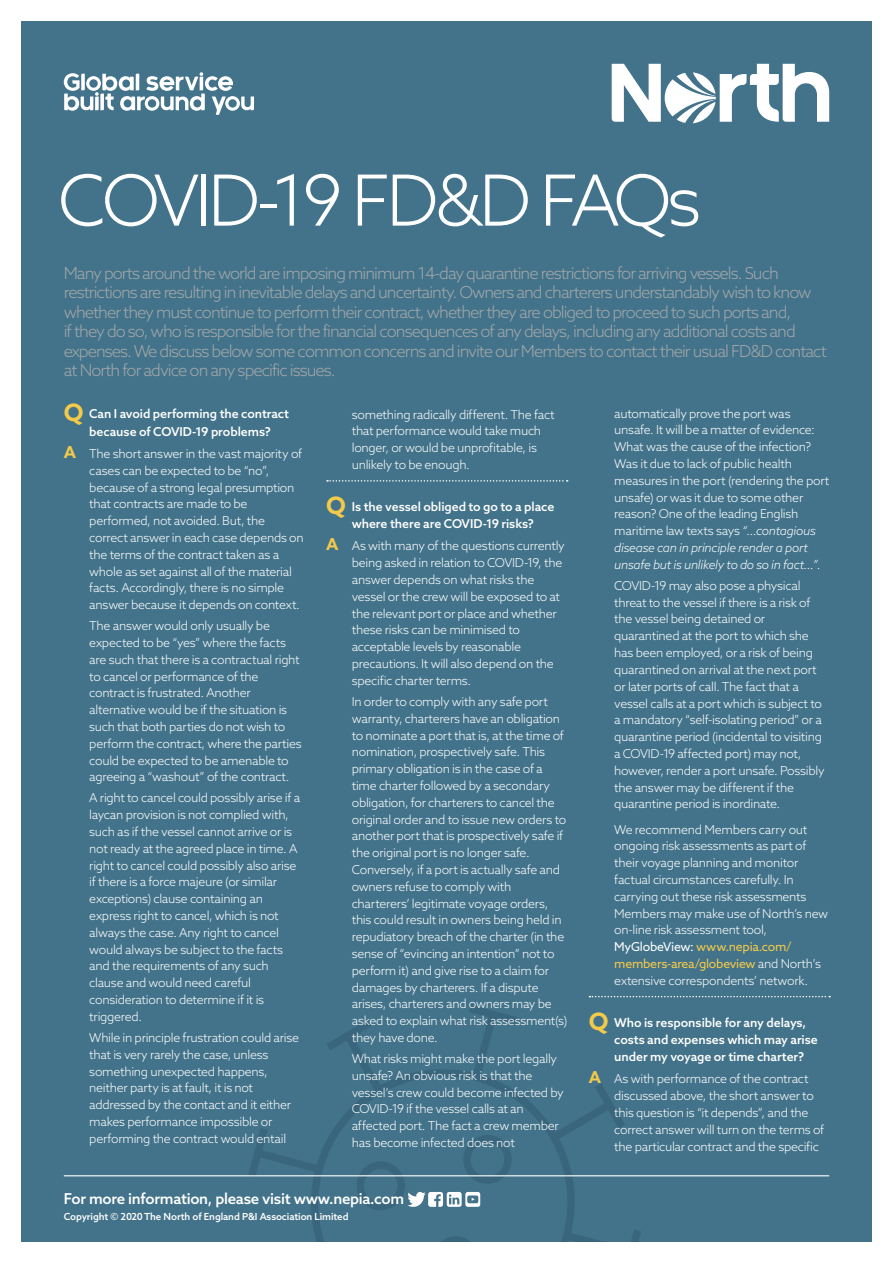
<style>
.page{position:relative;width:893px;height:1263px;background:#fff}
.page>*{position:absolute;margin:0;border:0;box-sizing:border-box;transform-origin:0 0}
.NORTH_-_Title{font:300 70.5px "Azo Sans";letter-spacing:-.06em;color:#fff}
.NORTH_-_Title-2{font:300 16.5px/19.5px "Azo Sans";letter-spacing:-.06em;color:#a3a7a9}
.NORTH_-_Footer{font:500 15px "Azo Sans";letter-spacing:-.02em;color:#fff}
.NORTH_-_Q_A_-_Answer{font:300 12.3px/16.8px "Azo Sans";letter-spacing:-.02em;color:#fff}
.NORTH_-_Q_A_-_Questi{font:500 12.3px/17px "Azo Sans";letter-spacing:-.005em;color:#fff;text-align:center}
.NORTH_-_Footer-2{font:500 9.75px "Azo Sans";letter-spacing:-.01em;color:#fff}
.s1{font-weight:700;font-size:24px;color:#f3ca4a}
.s2{font-weight:700;font-size:16.5px;color:#f3ca4a}
.s3{font-style:italic}
.s4{font-weight:400}
.s5{font-weight:400;color:#f3ca4a}
</style>
<div class="page">
<div style="left:21px;top:21px;width:851px;height:1221px;background:#43738a"></div>
<svg style="left:243px;top:1005px;width:404px;height:237px"></svg>
<svg style="left:612px;top:64px;width:217px;height:59px"></svg>
<hr style="left:64px;top:1175px;width:765px;height:1px;background:#fff">
<svg style="left:407px;top:1192px;width:73px;height:15px"></svg>
<svg style="left:64px;top:72px;width:190px;height:43px"></svg>
<svg style="left:327px;top:480px;width:241px;height:2px"></svg>
<svg style="left:589px;top:996px;width:241px;height:1px"></svg>
<p class="NORTH_-_Title" style="left:58px;top:155px;width:645px">COVID-19 FD&amp;D FAQs</p>
<p class="NORTH_-_Title-2" style="left:64px;top:263px;width:765px">Many ports around the world are imposing minimum 14-day quarantine restrictions for arriving vessels. Such restrictions are resulting in inevitable delays and uncertainty. Owners and charterers understandably wish to know whether they must continue to perform their contract, whether they are obliged to proceed to such ports and,<br>if they do so, who is responsible for the financial consequences of any delays, including any additional costs and expenses. We discuss below some common concerns and invite our Members to contact their usual FD&amp;D contact at North for advice on any specific issues.</p>
<p class="NORTH_-_Q_A_-_Answer" style="left:352px;top:406px;width:205px">something radically different. The fact that performance would take much longer, or would be unprofitable, is unlikely to be enough.</p>
<p class="NORTH_-_Q_A_-_Questi" style="left:326px;top:498px;width:230px"><span class="s1">Q</span> Is the vessel obliged to go to a place where there are COVID-19 risks?</p>
<p class="NORTH_-_Q_A_-_Answer" style="left:352px;top:537px;width:215px;text-indent:-26px"><span class="s2">A</span> As with many of the questions currently being asked in relation to COVID-19, the answer depends on what risks the vessel or the crew will be exposed to at the relevant port or place and whether these risks can be minimised to acceptable levels by reasonable precautions. It will also depend on the specific charter terms.</p>
<p class="NORTH_-_Q_A_-_Answer" style="left:352px;top:693px;width:217px">In order to comply with any safe port warranty, charterers have an obligation to nominate a port that is, at the time of nomination, prospectively safe. This primary obligation is in the case of a time charter followed by a secondary obligation, for charterers to cancel the original order and to issue new orders to another port that is prospectively safe if the original port is no longer safe.<br>Conversely, if a port is actually safe and owners refuse to comply with charterers’ legitimate voyage orders, this could result in owners being held in repudiatory breach of the charter (in the sense of “evincing an intention” not to perform it) and give rise to a claim for damages by charterers. If a dispute arises, charterers and owners may be asked to explain what risk assessment(s) they have done.</p>
<p class="NORTH_-_Q_A_-_Answer" style="left:352px;top:1050px;width:214px">What risks might make the port legally unsafe? An obvious risk is that the vessel’s crew could become infected by COVID-19 if the vessel calls at an affected port. The fact a crew member has become infected does not</p>
<p class="NORTH_-_Q_A_-_Questi" style="left:64px;top:404px;width:227px;line-height:18px"><span class="s1">Q</span> Can I avoid performing the contract because of COVID-19 problems?</p>
<p class="NORTH_-_Q_A_-_Answer" style="left:89px;top:445px;width:216px;text-indent:-26px"><span class="s2">A</span> The short answer in the vast majority of cases can be expected to be “no”, because of a strong legal presumption that contracts are made to be performed, not avoided. But, the correct answer in each case depends on the terms of the contract taken as a whole as set against all of the material facts. Accordingly, there is no simple answer because it depends on context.</p>
<p class="NORTH_-_Q_A_-_Answer" style="left:89px;top:617px;width:214px">The answer would only usually be expected to be “yes” where the facts are such that there is a contractual right to cancel or performance of the contract is frustrated. Another alternative would be if the situation is such that both parties do not wish to perform the contract, where the parties could be expected to be amenable to agreeing a “washout” of the contract.</p>
<p class="NORTH_-_Q_A_-_Answer" style="left:89px;top:789px;width:212px">A right to cancel could possibly arise if a laycan provision is not complied with, such as if the vessel cannot arrive or is not ready at the agreed place in time. A right to cancel could possibly also arise if there is a force majeure (or similar exceptions) clause containing an express right to cancel, which is not always the case. Any right to cancel would always be subject to the facts and the requirements of any such clause and would need careful consideration to determine if it is triggered.</p>
<p class="NORTH_-_Q_A_-_Answer" style="left:89px;top:1029px;width:211px">While in principle frustration could arise that is very rarely the case, unless something unexpected happens, neither party is at fault, it is not addressed by the contact and it either makes performance impossible or performing the contract would entail</p>
<p class="NORTH_-_Q_A_-_Answer" style="left:614px;top:405px;width:217px">automatically prove the port was unsafe. It will be a matter of evidence:<br>What was the cause of the infection?<br>Was it due to lack of public health measures in the port (rendering the port unsafe) or was it due to some other reason? One of the leading English maritime law texts says <span class="s3">“…contagious disease can in principle render a port unsafe but is unlikely to do so in fact…”</span>.</p>
<p class="NORTH_-_Q_A_-_Answer" style="left:614px;top:577px;width:212px">COVID-19 may also pose a physical threat to the vessel if there is a risk of the vessel being detained or quarantined at the port to which she has been employed, or a risk of being quarantined on arrival at the next port or later ports of call. The fact that a vessel calls at a port which is subject to a mandatory “self-isolating period” or a quarantine period (incidental to visiting a COVID-19 affected port) may not, however, render a port unsafe. Possibly the answer may be different if the quarantine period is inordinate.</p>
<p class="NORTH_-_Q_A_-_Answer" style="left:614px;top:821px;width:216px">We recommend Members carry out ongoing risk assessments as part of their voyage planning and monitor factual circumstances carefully. In carrying out these risk assessments Members may make use of North’s new on-line risk assessment tool, <span class="s4">MyGlobeView:</span> <span class="s5">www.nepia.com/ members-area/globeview</span> and North’s extensive correspondents’ network.</p>
<p class="NORTH_-_Q_A_-_Questi" style="left:614px;top:1014px;width:205px;text-align:left;text-indent:-26px"><span class="s1">Q</span> Who is responsible for any delays, costs and expenses which may arise under my voyage or time charter?</p>
<p class="NORTH_-_Q_A_-_Answer" style="left:614px;top:1070px;width:212px;text-indent:-26px"><span class="s2">A</span> As with performance of the contract discussed above, the short answer to this question is “it depends”, and the correct answer will turn on the terms of the particular contract and the specific</p>
<p class="NORTH_-_Footer" style="left:64px;top:1189px;width:342px">For more information, please visit www.nepia.com</p>
<p class="NORTH_-_Footer-2" style="left:64px;top:1210px;width:286px">Copyright © 2020 The North of England P&amp;I Association Limited</p>
</div>
